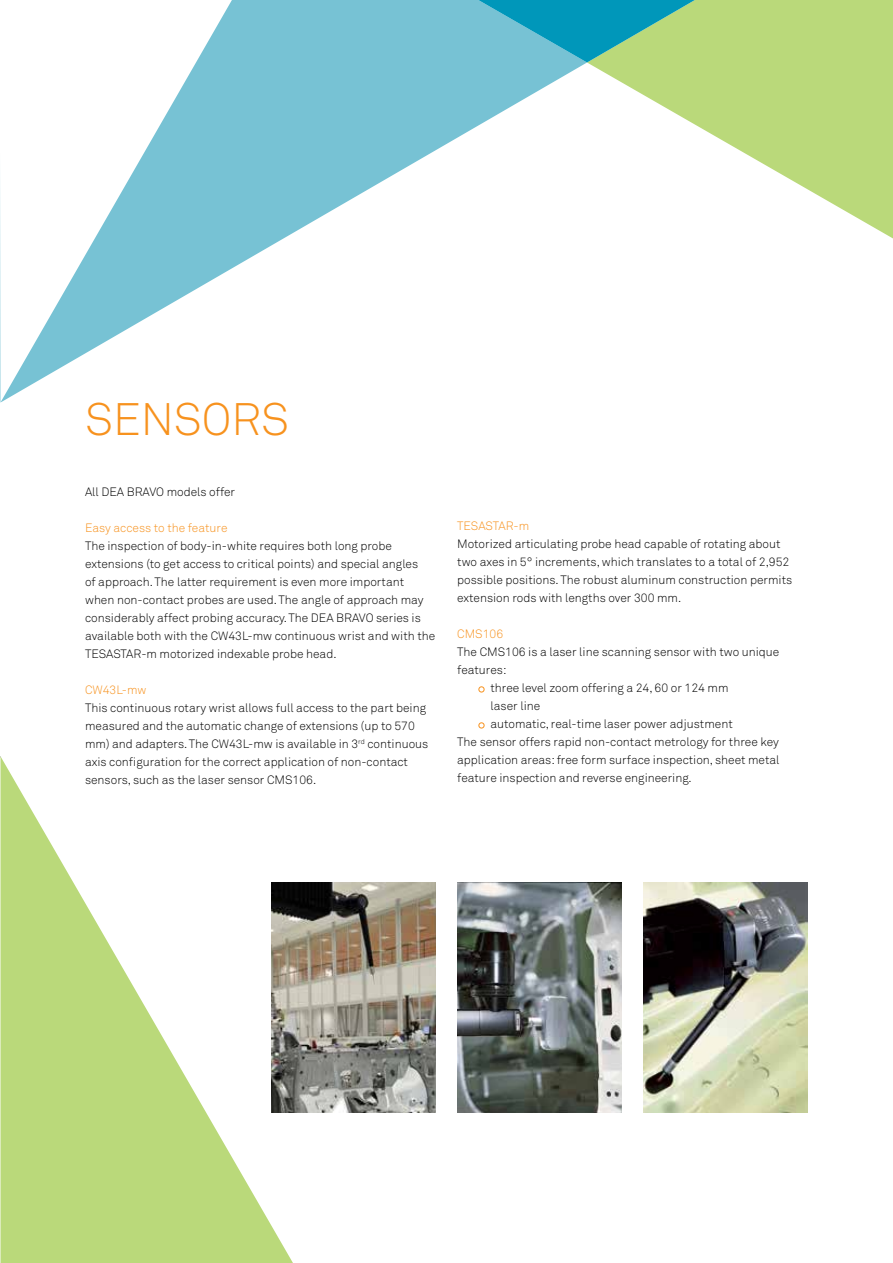
<style>
.page{position:relative;width:893px;height:1263px;background:#fff}
.page>*{position:absolute;margin:0;border:0;box-sizing:border-box;transform-origin:0 0}
.t1{font:45px "Akkurat Light Pro";color:#f7921e}
.t2{font:12px/18px "Akkurat Light Pro";color:#000}
.t3{font:12px "Akkurat Light Pro";color:#f7921e}
</style>
<div class="page">
<svg style="left:1px;top:0;width:586px;height:402px"></svg>
<svg style="left:587px;top:0;width:306px;height:238px;fill:#bad97a"></svg>
<svg style="left:0;top:192px;width:1px;height:210px"></svg>
<svg style="left:478px;top:0;width:217px;height:62px;background:#4cb2b0"></svg>
<svg style="left:0;top:757px;width:293px;height:506px;fill:#bad97a"></svg>
<img style="left:271px;top:883px;width:165px;height:229px">
<img style="left:457px;top:883px;width:165px;height:229px">
<img style="left:643px;top:883px;width:165px;height:229px">
<svg style="left:478px;top:686px;width:6px;height:6px"></svg>
<svg style="left:478px;top:722px;width:6px;height:6px"></svg>
<h1 class="t1" style="left:85px;top:393px;width:206px">SENSORS</h1>
<p class="t2" style="left:85px;top:483px;width:152px">All DEA BRAVO models offer</p>
<p class="t3" style="left:85px;top:520px;width:144px">Easy access to the feature</p>
<p class="t2" style="left:85px;top:537px;width:352px">The inspection of body-in-white requires both long probe extensions (to get access to critical points) and special angles<br>of approach. The latter requirement is even more important when non-contact probes are used. The angle of approach may considerably affect probing accuracy. The DEA BRAVO series is available both with the CW43L-mw continuous wrist and with the TESASTAR-m motorized indexable probe head.</p>
<p class="t3" style="left:85px;top:682px;width:63px">CW43L-mw</p>
<p class="t2" style="left:85px;top:699px;width:345px">This continuous rotary wrist allows full access to the part being measured and the automatic change of extensions (up to 570 mm) and adapters. The CW43L-mw is available in 3<sup>rd</sup> continuous axis configuration for the correct application of non-contact sensors, such as the laser sensor CMS106.</p>
<p class="t3" style="left:457px;top:519px;width:74px">TESASTAR-m</p>
<p class="t2" style="left:457px;top:535px;width:337px">M otorized articulating probe head capable of rotating about two axes in 5° increments, which translates to a total of 2,952 possible positions. The robust aluminum construction permits extension rods with lengths over 300 mm.</p>
<p class="t3" style="left:457px;top:627px;width:47px">CMS106</p>
<p class="t2" style="left:457px;top:643px;width:324px">The CMS106 is a laser line scanning sensor with two unique</p>
<p class="t2" style="left:457px;top:661px;width:51px">features:</p>
<p class="t2" style="left:490px;top:679px;width:240px">three level zoom offering a 24, 60 or 124 mm</p>
<p class="t2" style="left:490px;top:697px;width:51px">laser line</p>
<p class="t2" style="left:490px;top:715px;width:244px">automatic, real-time laser power adjustment</p>
<p class="t2" style="left:457px;top:733px;width:323px">The sensor offers rapid non-contact metrology for three key</p>
<p class="t2" style="left:457px;top:751px;width:324px">application areas: free form surface inspection, sheet metal</p>
<p class="t2" style="left:457px;top:769px;width:236px">feature inspection and reverse engineering.</p>
</div>
